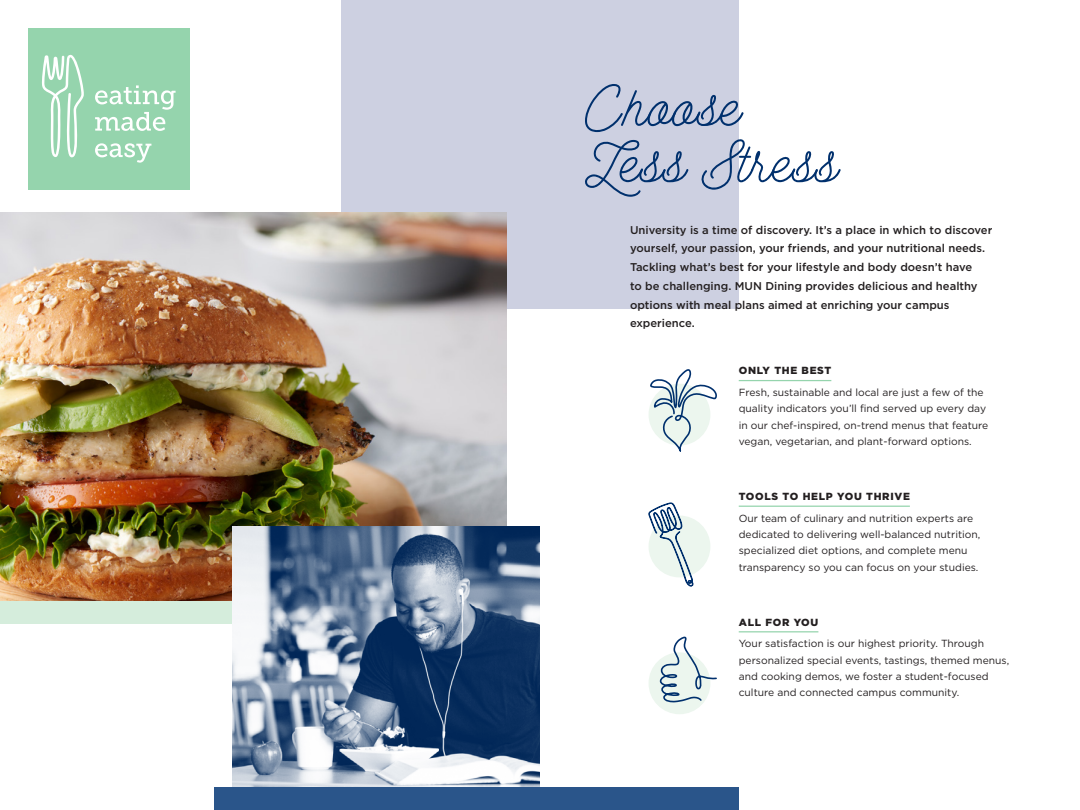
<style>
.page{position:relative;width:1080px;height:810px;background:#fff}
.page>*{position:absolute;margin:0;border:0;box-sizing:border-box;transform-origin:0 0}
.t1{font:300 70px/56.2px "Hustle Script";color:#00306d}
.t2{font:500 11.25px/18.8px "Gotham HTF";color:#231f20}
.t3{font:10.25px/16.2px "Gotham HTF";color:#231f20}
.t4{font:900 10.25px "Gotham HTF";letter-spacing:.07em;color:#231f20}
</style>
<div class="page">
<div style="left:341px;top:0;width:398px;height:309px;background:#cdd0e1"></div>
<img style="left:0;top:212px;width:506px;height:390px">
<hr style="left:739px;top:380px;width:92px;height:1px;background:#95d4ad">
<hr style="left:739px;top:506px;width:171px;height:1px;background:#95d4ad">
<hr style="left:739px;top:631px;width:79px;height:1px;background:#95d4ad">
<div style="left:649px;top:652px;width:61px;height:62px;background:#ecf6ee;border-radius:50%"></div>
<div style="left:649px;top:516px;width:61px;height:61px;background:#ecf6ee;border-radius:50%"></div>
<div style="left:28px;top:28px;width:161px;height:161px;background:#95d4ad"></div>
<svg style="left:649px;top:369px;width:68px;height:83px"></svg>
<svg style="left:659px;top:636px;width:58px;height:68px"></svg>
<svg style="left:42px;top:55px;width:42px;height:102px"></svg>
<svg style="left:95px;top:85px;width:81px;height:46px"></svg>
<svg style="left:95px;top:143px;width:56px;height:20px"></svg>
<div style="left:0;top:602px;width:506px;height:22px;background:#d5eddc"></div>
<svg style="left:232px;top:526px;width:308px;height:262px;background:#6c829e"></svg>
<div style="left:214px;top:788px;width:525px;height:22px;background:#2a558a"></div>
<svg style="left:648px;top:502px;width:46px;height:85px"></svg>
<p class="t1" style="left:585px;top:82px;width:255px">Choose<br>Less Stress</p>
<p class="t2" style="left:630px;top:220px;width:364px">University is a time of discovery. It’s a place in which to discover yourself, your passion, your friends, and your nutritional needs.<br>Tackling what’s best for your lifestyle and body doesn’t have<br>to be challenging. MUN Dining provides delicious and healthy options with meal plans aimed at enriching your campus experience.</p>
<p class="t4" style="left:739px;top:365px;width:94px">ONLY THE BEST</p>
<p class="t3" style="left:739px;top:384px;width:251px">Fresh, sustainable and local are just a few of the quality indicators you’ll find served up every day in our chef-inspired, on-trend menus that feature vegan, vegetarian, and plant-forward options.</p>
<p class="t4" style="left:739px;top:490px;width:173px">TOOLS TO HELP YOU THRIVE</p>
<p class="t3" style="left:739px;top:510px;width:243px">Our team of culinary and nutrition experts are dedicated to delivering well-balanced nutrition, specialized diet options, and complete menu transparency so you can focus on your studies.</p>
<p class="t4" style="left:739px;top:616px;width:81px">ALL FOR YOU</p>
<p class="t3" style="left:739px;top:636px;width:272px">Your satisfaction is our highest priority. Through personalized special events, tastings, themed menus, and cooking demos, we foster a student-focused culture and connected campus community.</p>
</div>
